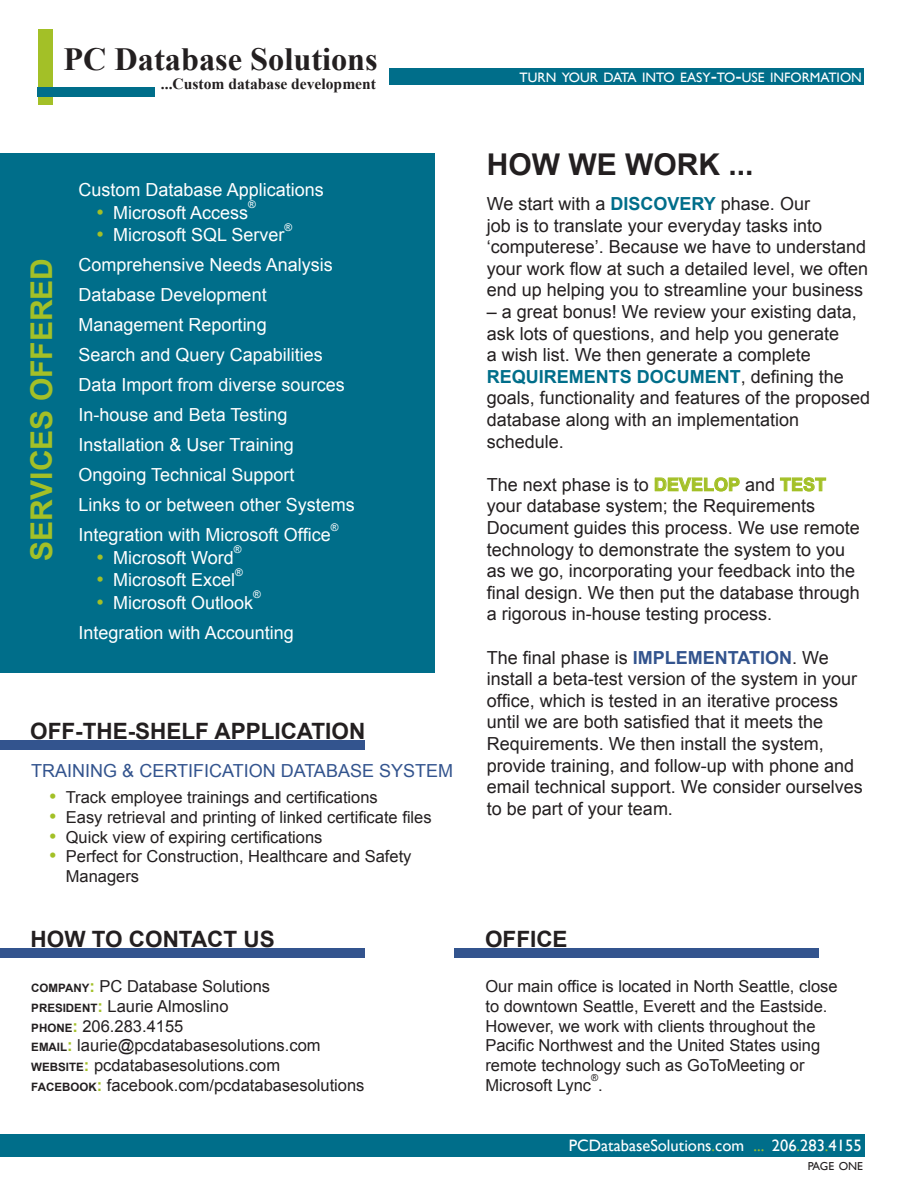
<style>
.page{position:relative;width:918px;height:1188px;background:#fff}
.page>*{position:absolute;margin:0;border:0;box-sizing:border-box;transform-origin:0 0}
.t1{font:700 32.4px "Times New Roman";color:#231f20}
.t2{font:700 30px "Arial";color:#a3c027}
.t3{font:700 30px "Arial";color:#231f20}
.t4{font:700 22.5px "Arial";color:#231f20}
.t5{font:18px/21.6px "Arial";color:#231f20}
.t6{font:18px/30px "Arial";color:#fff}
.t7{font:18px "Arial";color:#33548e}
.t8{font:16.5px/19.8px "Arial";color:#231f20}
.t9{font:16.5px "Gill Sans";color:#fff}
.t10{font:700 15.6px "Times New Roman";color:#231f20}
.t11{font:13.65px "Gill Sans";color:#fff}
.t12{font:11.55px "Gill Sans";color:#231f20}
.t13{font:10.5px "Arial";color:#fff}
.t14{font:9.6px "Arial";color:#231f20}
.s1{font-family:"Times New Roman";font-size:21px;color:#a3c027}
.s2{font-weight:700;font-size:11.55px}
.s3{font-weight:700;color:#a3c027}
.s4{font-size:19.5px}
.s5{font-weight:700;color:#006e8a}
.s6{font-weight:700;color:#33548e}
.s7{color:#a3c027}
</style>
<div class="page">
<div style="left:38px;top:29px;width:15px;height:76px;background:#a3c027"></div>
<div style="left:38px;top:87px;width:117px;height:10px;background:#006e8a"></div>
<div style="left:0;top:1134px;width:865px;height:23px;background:#006e8a"></div>
<div style="left:390px;top:68px;width:474px;height:16px;background:#006e8a"></div>
<div style="left:0;top:154px;width:434px;height:519px;background:#006e8a"></div>
<svg style="left:655px;top:477px;width:85px;height:15px"></svg>
<svg style="left:780px;top:477px;width:46px;height:15px"></svg>
<div style="left:0;top:740px;width:364px;height:10px;background:#33548e"></div>
<div style="left:0;top:948px;width:364px;height:10px;background:#33548e"></div>
<div style="left:455px;top:948px;width:364px;height:10px;background:#33548e"></div>
<h1 class="t1" style="left:63px;top:37px;width:316px">PC Database Solutions</h1>
<p class="t10" style="left:161px;top:73px;width:217px">...Custom database development</p>
<p class="t2" style="left:22px;top:561px;width:304px;rotate:-90deg">SERVICES OFFERED</p>
<p class="t6" style="left:79px;top:175px;width:247px">Custom Database Applications</p>
<p class="t6" style="left:97px;top:198px;width:153px"><span class="s1">•</span> Microsoft Access</p>
<p class="t13" style="left:248px;top:198px;width:9px">®</p>
<p class="t6" style="left:97px;top:220px;width:189px"><span class="s1">•</span> Microsoft SQL Server</p>
<p class="t13" style="left:284px;top:220px;width:9px">®</p>
<p class="t6" style="left:79px;top:250px;width:256px">Comprehensive Needs Analysis</p>
<p class="t6" style="left:79px;top:280px;width:190px">Database Development<br>Management Reporting</p>
<p class="t6" style="left:79px;top:340px;width:246px">Search and Query Capabilities</p>
<p class="t6" style="left:79px;top:370px;width:268px">Data Import from diverse sources</p>
<p class="t6" style="left:79px;top:400px;width:210px">In-house and Beta Testing</p>
<p class="t6" style="left:79px;top:430px;width:217px">Installation &amp; User Training</p>
<p class="t6" style="left:79px;top:460px;width:217px">Ongoing Technical Support</p>
<p class="t6" style="left:79px;top:490px;width:278px">Links to or between other Systems</p>
<p class="t6" style="left:79px;top:520px;width:254px">Integration with Microsoft Office</p>
<p class="t13" style="left:331px;top:520px;width:9px">®</p>
<p class="t13" style="left:234px;top:543px;width:9px">®</p>
<p class="t6" style="left:97px;top:565px;width:140px"><span class="s1">•</span> Microsoft Excel</p>
<p class="t6" style="left:97px;top:543px;width:139px"><span class="s1">•</span> Microsoft Word</p>
<p class="t13" style="left:235px;top:565px;width:9px">®</p>
<p class="t6" style="left:97px;top:588px;width:158px"><span class="s1">•</span> Microsoft Outlook</p>
<p class="t13" style="left:253px;top:588px;width:9px">®</p>
<p class="t6" style="left:79px;top:618px;width:217px">Integration with Accounting</p>
<p class="t4" style="left:30px;top:716px;width:336px">OFF-THE-SHELF APPLICATION</p>
<p class="t7" style="left:31px;top:759px;width:423px">TRAINING &amp; CERTIFICATION DATABASE SYSTEM</p>
<p class="t8" style="left:49px;top:787px;width:330px"><span class="s1">•</span> Track employee trainings and certifications</p>
<p class="t8" style="left:49px;top:807px;width:384px"><span class="s1">•</span> Easy retrieval and printing of linked certificate files</p>
<p class="t8" style="left:49px;top:827px;width:275px"><span class="s1">•</span> Quick view of expiring certifications</p>
<p class="t8" style="left:66px;top:847px;width:347px;text-indent:-16px"><span class="s1">•</span> Perfect for Construction, Healthcare and Safety<br>Managers</p>
<p class="t4" style="left:31px;top:924px;width:246px">HOW TO CONTACT US</p>
<p class="t8" style="left:31px;top:976px;width:240px"><span class="s2">COMPANY</span><span class="s3">:</span> PC Database Solutions<br><span class="s2">PRESIDENT</span><span class="s3">:</span> Laurie Almoslino</p>
<p class="t8" style="left:31px;top:1016px;width:154px"><span class="s2">PHONE</span><span class="s3">:</span> 206.283.4155</p>
<p class="t8" style="left:31px;top:1036px;width:291px"><span class="s2">EMAIL</span><span class="s3">:</span> laurie@pcdatabasesolutions.com</p>
<p class="t8" style="left:31px;top:1056px;width:250px"><span class="s2">WEBSITE</span><span class="s3">:</span> pcdatabasesolutions.com</p>
<p class="t8" style="left:31px;top:1075px;width:335px"><span class="s2">FACEBOOK</span><span class="s3">:</span> facebook.com/pcdatabasesolutions</p>
<p class="t11" style="left:520px;top:69px;width:344px">TURN YOUR DATA INTO EASY<span class="s4">-</span>TO<span class="s4">-</span>USE INFORMATION</p>
<p class="t3" style="left:487px;top:145px;width:268px">HOW WE WORK ...</p>
<p class="t5" style="left:487px;top:193px;width:383px">We start with a <span class="s5">DISCOVERY</span> phase. Our<br>job is to translate your everyday tasks into ‘computerese’. Because we have to understand your work flow at such a detailed level, we often end up helping you to streamline your business</p>
<p class="t5" style="left:487px;top:301px;width:385px">– a great bonus! We review your existing data, ask lots of questions, and help you generate<br>a wish list. We then generate a complete <span class="s5">REQUIREMENTS DOCUMENT</span>, defining the goals, functionality and features of the proposed database along with an implementation schedule.</p>
<p class="t5" style="left:487px;top:474px;width:374px">The next phase is to <span class="s3">DEVELOP</span> and <span class="s3">TEST </span>your database system; the Requirements Document guides this process. We use remote technology to demonstrate the system to you as we go, incorporating your feedback into the final design. We then put the database through a rigorous in-house testing process.</p>
<p class="t5" style="left:487px;top:647px;width:377px">The final phase is <span class="s6">IMPLEMENTATION</span>. We install a beta-test version of the system in your office, which is tested in an iterative process until we are both satisfied that it meets the Requirements. We then install the system, provide training, and follow-up with phone and email technical support. We consider ourselves to be part of your team.</p>
<p class="t4" style="left:485px;top:924px;width:84px">OFFICE</p>
<p class="t8" style="left:485px;top:976px;width:354px">Our main office is located in North Seattle, close to downtown Seattle, Everett and the Eastside.<br>However, we work with clients throughout the Pacific Northwest and the United States using remote technology such as GoToMeeting or Microsoft Lync .</p>
<p class="t14" style="left:591px;top:1071px;width:9px">®</p>
<p class="t9" style="left:569px;top:1136px;width:294px">PCDatabaseSolutions<span class="s7">.</span>com <span class="s7">...</span> 206<span class="s7">.</span>283<span class="s7">.</span>4155</p>
<p class="t12" style="left:808px;top:1159px;width:57px">PAGE ONE</p>
</div>
